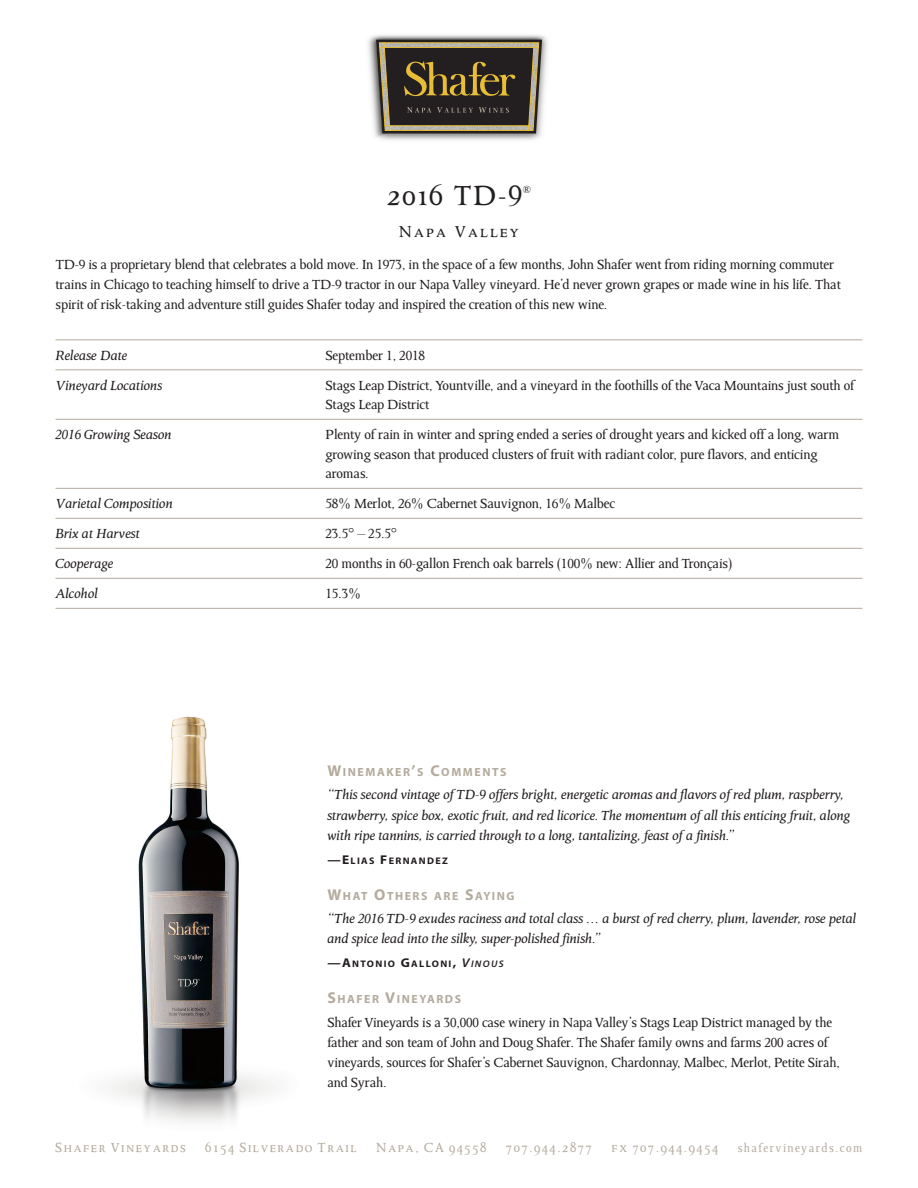
<style>
.page{position:relative;width:918px;height:1188px;background:#fff}
.page>*{position:absolute;margin:0;border:0;box-sizing:border-box;transform-origin:0 0}
.Subhead{font:31.5px "Octavian MT SC";letter-spacing:.02em;color:#231f20;scale:1.05 1}
.t1{font:18px "Octavian MT SC";letter-spacing:.1em;color:#231f20;scale:1.05 1}
.New_rule_copy{font:15px/20.2px "Octavian";letter-spacing:-.01em;color:#231f20;scale:1.05 1}
.Italic{font:italic 15px/20.2px "Octavian";letter-spacing:-.01em;color:#231f20;scale:1.05 1}
.New_Body_Copy{font:15px/20.2px "Octavian";letter-spacing:-.01em;color:#231f20;scale:1.04 1}
.New_rule_copy-2{font:italic 15px "Octavian";letter-spacing:-.01em;color:#231f20;scale:1.05 1}
.t2{font:15px "Octavian MT SC";letter-spacing:.1em;color:#b4ab9d}
.t3{font:13.5px "Octavian";letter-spacing:.1em;color:#b4ab9d}
.Subhead-2{font:12px "Octavian MT SC";color:#231f20;scale:1.05 1}
.New_Subhead{font:700 11.85px "Myriad Pro";letter-spacing:.135em;color:#b4ab9d}
.Lower_Subheads{font:700 11.85px "Myriad Pro";letter-spacing:.135em;color:#b4ab9d}
.Person{font:700 9.6px "Myriad Pro";letter-spacing:.135em;color:#231f20;scale:1.05 1}
.s1{font-size:15.75px}
.s2{font-size:12.75px}
.s3{font-weight:600;font-style:italic;font-size:12.75px}
.s4{font-weight:600;font-style:italic}
</style>
<div class="page">
<img style="left:111px;top:716px;width:165px;height:406px">
<hr style="left:56px;top:340px;width:806px;height:1px;background:#b4ab9d">
<hr style="left:56px;top:370px;width:806px;height:1px;background:#b4ab9d">
<hr style="left:56px;top:419px;width:806px;height:1px;background:#b4ab9d">
<hr style="left:56px;top:488px;width:806px;height:1px;background:#b4ab9d">
<hr style="left:56px;top:518px;width:806px;height:1px;background:#b4ab9d">
<hr style="left:56px;top:548px;width:806px;height:1px;background:#b4ab9d">
<hr style="left:56px;top:578px;width:806px;height:1px;background:#b4ab9d">
<hr style="left:56px;top:608px;width:806px;height:1px;background:#b4ab9d">
<img style="left:368px;top:35px;width:180px;height:105px">
<svg style="left:375px;top:39px;width:168px;height:95px;background:#544c3a"></svg>
<p class="Subhead" style="left:387px;top:179px;width:131px">2016 TD-9</p>
<p class="Subhead-2" style="left:522px;top:183px;width:10px">®</p>
<p class="t1" style="left:399px;top:223px;width:116px">Napa Valley</p>
<p class="New_rule_copy" style="left:56px;top:254px;width:750px">TD-9 is a proprietary blend that celebrates a bold move. In 1973, in the space of a few months, John Shafer went from riding morning commuter trains in Chicago to teaching himself to drive a TD-9 tractor in our Napa Valley vineyard. He’d never grown grapes or made wine in his life. That spirit of risk-taking and adventure still guides Shafer today and inspired the creation of this new wine.</p>
<p class="New_rule_copy-2" style="left:56px;top:347px;width:70px">Release Date</p>
<p class="New_rule_copy" style="left:326px;top:345px;width:96px">September 1, 2018</p>
<p class="New_rule_copy-2" style="left:56px;top:377px;width:103px">Vineyard Locations</p>
<p class="New_rule_copy" style="left:326px;top:375px;width:505px">Stags Leap District, Yountville, and a vineyard in the foothills of the Vaca Mountains just south of</p>
<p class="New_rule_copy" style="left:326px;top:395px;width:101px">Stags Leap District</p>
<p class="New_rule_copy-2" style="left:56px;top:427px;width:112px">2016 Growing Season</p>
<p class="New_rule_copy" style="left:325px;top:425px;width:491px">Plenty of rain in winter and spring ended a series of drought years and kicked off a long, warm</p>
<p class="New_rule_copy" style="left:326px;top:444px;width:470px">growing season that produced clusters of fruit with radiant color, pure flavors, and enticing</p>
<p class="New_rule_copy" style="left:326px;top:464px;width:43px">aromas.</p>
<p class="New_rule_copy-2" style="left:56px;top:496px;width:113px">Varietal Composition</p>
<p class="New_rule_copy" style="left:325px;top:494px;width:278px">58% Merlot, 26% Cabernet Sauvignon, 16% Malbec</p>
<p class="New_rule_copy-2" style="left:56px;top:526px;width:82px">Brix at Harvest</p>
<p class="New_rule_copy" style="left:326px;top:524px;width:70px">23.5° – 25.5°</p>
<p class="New_rule_copy-2" style="left:56px;top:556px;width:57px">Cooperage</p>
<p class="New_rule_copy" style="left:326px;top:554px;width:389px">20 months in 60-gallon French oak barrels (100% new: Allier and Tronçais)</p>
<p class="New_rule_copy-2" style="left:56px;top:586px;width:42px">Alcohol</p>
<p class="New_rule_copy" style="left:326px;top:584px;width:35px">15.3%</p>
<p class="New_Subhead" style="left:327px;top:764px;width:181px"><span class="s1">W</span>INEMAKER<span class="s1">’</span>S <span class="s1">C</span>OMMENTS</p>
<p class="Italic" style="left:327px;top:785px;width:500px">“This second vintage of TD-9 offers bright, energetic aromas and flavors of red plum, raspberry, strawberry, spice box, exotic fruit, and red licorice. The momentum of all this enticing fruit, along with ripe tannins, is carried through to a long, tantalizing, feast of a finish.”</p>
<p class="Person" style="left:327px;top:854px;width:116px"><span class="s2">—E</span>LIAS <span class="s2">F</span>ERNANDEZ</p>
<p class="Lower_Subheads" style="left:327px;top:888px;width:189px"><span class="s1">W</span>HAT <span class="s1">O</span>THERS ARE <span class="s1">S</span>AYING</p>
<p class="Italic" style="left:327px;top:909px;width:505px">“The 2016 TD-9 exudes raciness and total class … a burst of red cherry, plum, lavender, rose petal and spice lead into the silky, super-polished finish.”</p>
<p class="Person" style="left:327px;top:958px;width:169px"><span class="s2">—A</span>NTONIO <span class="s2">G</span>ALLONI<span class="s2">,</span> <span class="s3">V</span><span class="s4">INOUS</span></p>
<p class="New_Subhead" style="left:327px;top:992px;width:135px"><span class="s1">S</span>HAFER <span class="s1">V</span>INEYARDS</p>
<p class="New_Body_Copy" style="left:327px;top:1012px;width:494px">Shafer Vineyards is a 30,000 case winery in Napa Valley’s Stags Leap District managed by the father and son team of John and Doug Shafer. The Shafer family owns and farms 200 acres of vineyards, sources for Shafer’s Cabernet Sauvignon, Chardonnay, Malbec, Merlot, Petite Sirah, and Syrah.</p>
<p class="t2" style="left:55px;top:1139px;width:132px">Shafer Vineyards</p>
<p class="t2" style="left:205px;top:1139px;width:153px">6154 Silverado Trail</p>
<p class="t2" style="left:376px;top:1139px;width:112px">Napa, CA 94558</p>
<p class="t2" style="left:506px;top:1139px;width:87px">707.944.2877</p>
<p class="t2" style="left:611px;top:1139px;width:109px">fx 707.944.9454</p>
<p class="t3" style="left:738px;top:1140px;width:126px">shafervineyards.com</p>
</div>
